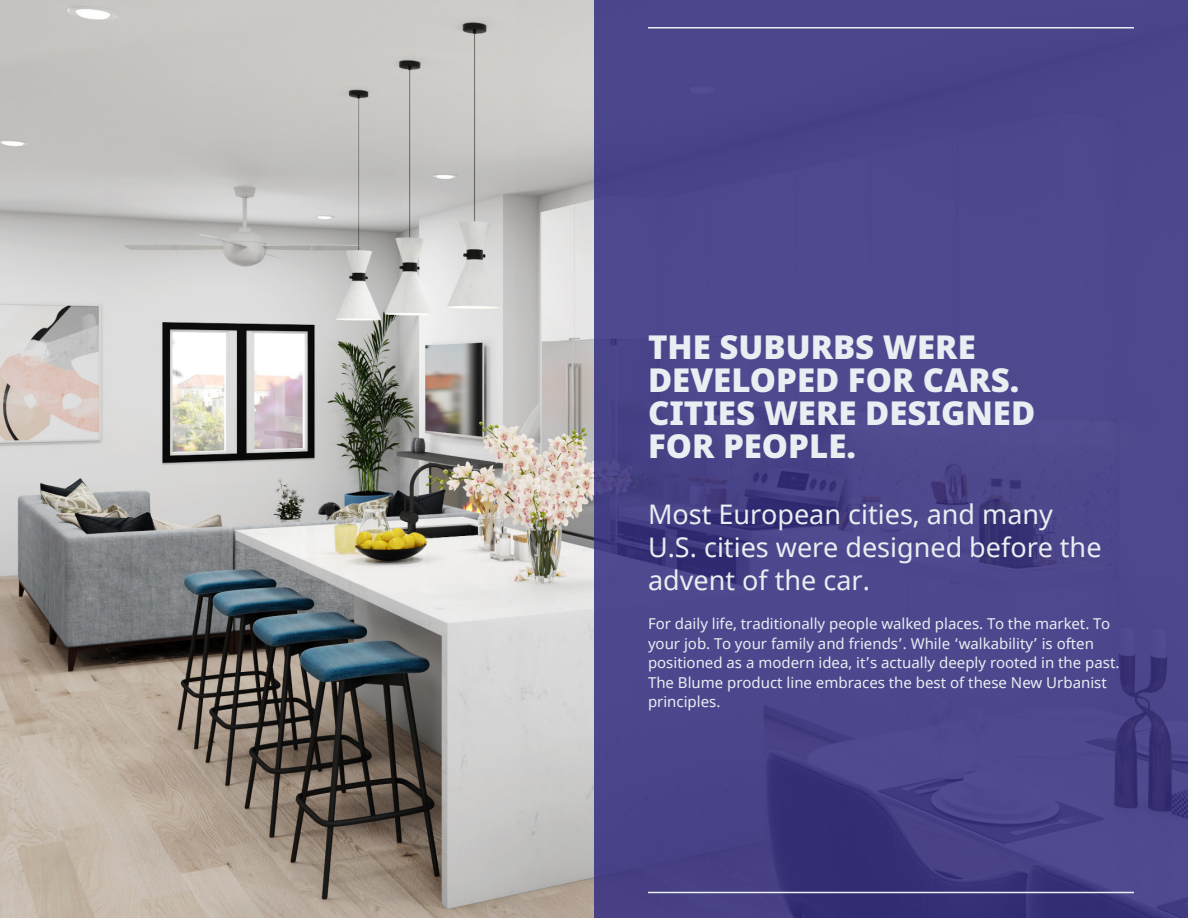
<style>
.page{position:relative;width:1188px;height:918px;background:#fff}
.page>*{position:absolute;margin:0;border:0;box-sizing:border-box;transform-origin:0 0}
.t1{font:900 33px "Noto Sans";color:#e8eef1}
.t2{font:27px/33px "Noto Sans";color:#e8eef1}
.t3{font:15px/19.5px "Noto Sans";color:#e8eef1}
</style>
<div class="page">
<img style="left:0;top:0;width:594px;height:918px">
<svg style="left:594px;top:0;width:594px;height:918px;background:#4a448a"></svg>
<hr style="left:648px;top:27px;width:486px;height:2px;background:#e8eef1">
<hr style="left:648px;top:892px;width:486px;height:1px;background:#e8eef1">
<p class="t1" style="left:648px;top:322px;width:329px">THE SUBURBS WERE</p>
<p class="t1" style="left:648px;top:355px;width:373px">DEVELOPED FOR CARS.</p>
<p class="t1" style="left:648px;top:388px;width:389px">CITIES WERE DESIGNED</p>
<p class="t1" style="left:648px;top:421px;width:209px">FOR PEOPLE.</p>
<p class="t2" style="left:648px;top:499px;width:455px">Most European cities, and many<br>U.S. cities were designed before the advent of the car.</p>
<p class="t3" style="left:648px;top:615px;width:473px">For daily life, traditionally people walked places. To the market. To your job. To your family and friends’. While ‘walkability’ is often positioned as a modern idea, it’s actually deeply rooted in the past.<br>The Blume product line embraces the best of these New Urbanist principles.</p>
</div>
